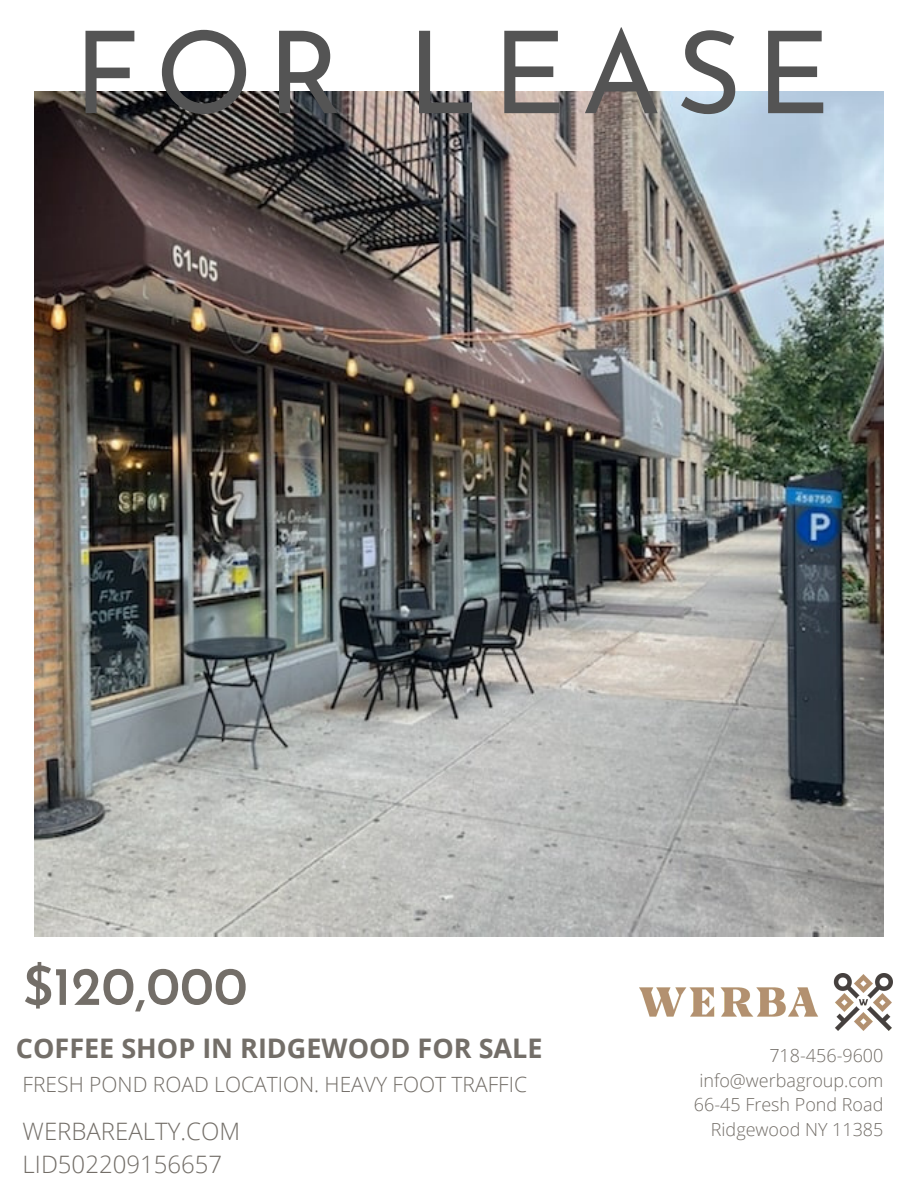
<style>
.page{position:relative;width:918px;height:1188px;background:#fff}
.page>*{position:absolute;margin:0;border:0;box-sizing:border-box;transform-origin:0 0}
.t1{font:114px "Josefin Sans";letter-spacing:.125em;color:#545454}
.t2{font:600 54px "Josefin Sans";color:#736e68}
.t3{font:700 27px "Open Sans";color:#736e68}
.t4{font:300 24px/32.7px "Open Sans";color:#736e68}
.t5{font:300 21px "Open Sans";color:#736e68}
.t6{font:300 18px/24.8px "Open Sans";color:#736e68;text-align:right}
</style>
<div class="page">
<img style="left:34px;top:92px;width:850px;height:845px">
<img style="left:640px;top:973px;width:253px;height:58px">
<h1 class="t1" style="left:74px;top:28px;width:759px">FOR LEASE</h1>
<h2 class="t2" style="left:23px;top:964px;width:226px">$120,000</h2>
<h3 class="t3" style="left:16px;top:1030px;width:528px">COFFEE SHOP IN RIDGEWOOD FOR SALE</h3>
<p class="t5" style="left:23px;top:1069px;width:506px">FRESH POND ROAD LOCATION. HEAVY FOOT TRAFFIC</p>
<h3 class="t4" style="left:23px;top:1114px;width:219px">WERBAREALTY.COM<br>LID502209156657</h3>
<p class="t6" style="left:694px;top:1043px;width:191px">718-456-9600 info@werbagroup.com<br>66-45 Fresh Pond Road<br>Ridgewood NY 11385</p>
</div>
